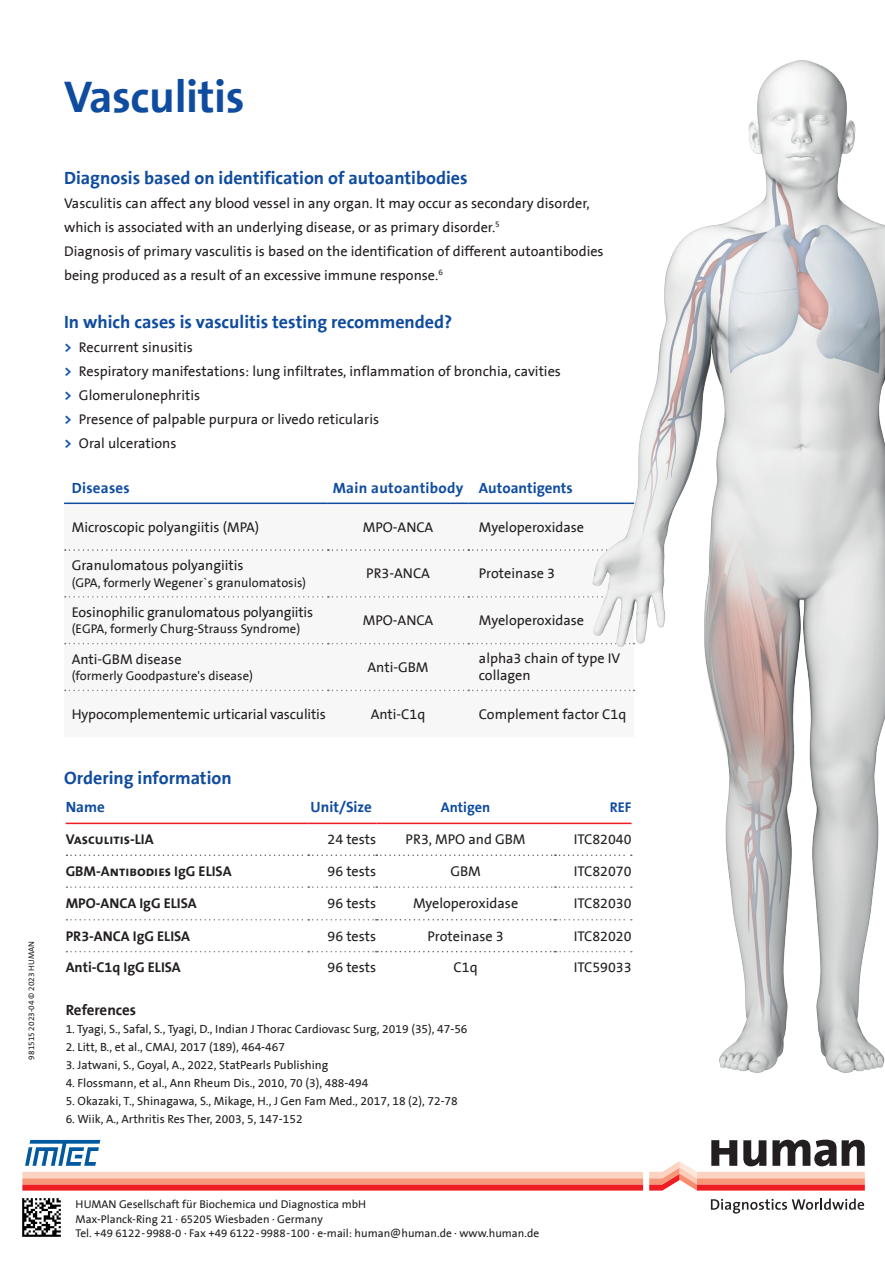
<style>
.page{position:relative;width:885px;height:1263px;background:#fff}
.page>*{position:absolute;margin:0;border:0;box-sizing:border-box;transform-origin:0 0}
.t1{font:700 45px "The Sans B7";letter-spacing:-.01em;color:#0f4ca0}
.t2{font:700 18px "The Sans B7";color:#0f4ca0}
.Human_Katalog___Tabe{font:700 15px "The Sans B7";letter-spacing:.005em;color:#0f4ca0}
.t3{font:700 15px "The Sans B7";color:#231f20}
.Human_Katalog___Tabe-2{font:14.25px/24px "The Sans B5 Plain";color:#231f20}
.Human_Katalog___Tabe-3{font:700 14.25px "The Sans B7";color:#231f20}
.Human_Katalog___Tabe-4{font:14.25px "The Sans Bold Caps";color:#231f20}
.Human_Katalog___Tabe-5{font:700 14.25px "The Sans B7";color:#0f4ca0}
.Human_Katalog___Tabe-6{font:12.75px "The Sans B5 Plain";color:#231f20}
.t4{font:12px "The Sans B5 Plain";color:#231f20}
.t5{font:11.4px "The Sans B5 Plain";color:#231f20}
.t6{font:8.25px "The Sans B5 Plain";color:#231f20}
.s1{font-family:"The Sans B7";font-weight:700;color:#0f4ca0}
.s2{font-family:"The Sans B7";font-weight:700}
.s3{font-family:"The Sans Bold Caps";font-weight:400}
</style>
<div class="page">
<svg style="left:710px;top:1198px;width:154px;height:15px"></svg>
<svg style="left:22px;top:1140px;width:842px;height:50px"></svg>
<img style="left:22px;top:1198px;width:39px;height:39px">
<hr style="left:66px;top:823px;width:242px;height:1px;background:#ee1d23">
<hr style="left:308px;top:823px;width:68px;height:1px;background:#ee1d23">
<svg style="left:66px;top:886px;width:325px;height:2px"></svg>
<svg style="left:66px;top:854px;width:325px;height:2px"></svg>
<svg style="left:66px;top:919px;width:325px;height:1px"></svg>
<svg style="left:66px;top:951px;width:325px;height:1px"></svg>
<hr style="left:376px;top:823px;width:179px;height:1px;background:#ee1d23">
<svg style="left:64px;top:504px;width:327px;height:188px"></svg>
<svg style="left:65px;top:690px;width:326px;height:1px"></svg>
<svg style="left:65px;top:596px;width:326px;height:2px"></svg>
<svg style="left:65px;top:643px;width:326px;height:1px"></svg>
<svg style="left:65px;top:549px;width:326px;height:2px"></svg>
<hr style="left:64px;top:502px;width:264px;height:2px;background:#0f4ca0">
<hr style="left:328px;top:502px;width:140px;height:2px;background:#0f4ca0">
<img style="left:391px;top:60px;width:493px;height:1013px">
<p class="t6" style="left:27px;top:1059px;width:120px;rotate:-90deg">981515 2023-04 © 2023 HUMAN</p>
<p class="t1" style="left:64px;top:73px;width:182px">Vasculitis</p>
<p class="t2" style="left:64px;top:169px;width:405px">Diagnosis based on identification of autoantibodies</p>
<p class="Human_Katalog___Tabe-2" style="left:64px;top:192px;width:541px">Vasculitis can affect any blood vessel in any organ. It may occur as secondary disorder, which is associated with an underlying disease, or as primary disorder.<sup>5<br></sup>Diagnosis of primary vasculitis is based on the identification of different autoantibodies being produced as a result of an excessive immune response.<sup>6</sup></p>
<p class="t2" style="left:64px;top:313px;width:390px">In which cases is vasculitis testing recommended?</p>
<p class="Human_Katalog___Tabe-2" style="left:64px;top:336px;width:130px"><span class="s1">&gt;</span> Recurrent sinusitis</p>
<p class="Human_Katalog___Tabe-2" style="left:64px;top:360px;width:498px"><span class="s1">&gt;</span> Respiratory manifestations: lung infiltrates, inflammation of bronchia, cavities</p>
<p class="Human_Katalog___Tabe-2" style="left:64px;top:384px;width:137px"><span class="s1">&gt;</span> Glomerulonephritis</p>
<p class="Human_Katalog___Tabe-2" style="left:64px;top:408px;width:316px"><span class="s1">&gt;</span> Presence of palpable purpura or livedo reticularis</p>
<p class="Human_Katalog___Tabe-2" style="left:64px;top:432px;width:114px"><span class="s1">&gt;</span> Oral ulcerations</p>
<p class="Human_Katalog___Tabe" style="left:72px;top:480px;width:60px">Diseases</p>
<p class="Human_Katalog___Tabe" style="left:333px;top:480px;width:132px">Main autoantibody</p>
<p class="Human_Katalog___Tabe" style="left:479px;top:480px;width:95px">Autoantigents</p>
<p class="Human_Katalog___Tabe-2" style="left:72px;top:515px;width:189px">Microscopic polyangiitis (MPA)</p>
<p class="Human_Katalog___Tabe-2" style="left:363px;top:515px;width:72px">MPO-ANCA</p>
<p class="Human_Katalog___Tabe-2" style="left:479px;top:515px;width:107px">Myeloperoxidase</p>
<p class="Human_Katalog___Tabe-2" style="left:72px;top:554px;width:173px">Granulomatous polyangiitis</p>
<p class="Human_Katalog___Tabe-6" style="left:72px;top:576px;width:236px">(GPA, formerly Wegener`s granulomatosis)</p>
<p class="Human_Katalog___Tabe-2" style="left:366px;top:562px;width:65px">PR3-ANCA</p>
<p class="Human_Katalog___Tabe-2" style="left:479px;top:562px;width:78px">Proteinase 3</p>
<p class="Human_Katalog___Tabe-2" style="left:72px;top:600px;width:243px">Eosinophilic granulomatous polyangiitis</p>
<p class="Human_Katalog___Tabe-6" style="left:72px;top:622px;width:230px">(EGPA, formerly Churg-Strauss Syndrome)</p>
<p class="Human_Katalog___Tabe-2" style="left:72px;top:647px;width:111px">Anti-GBM disease</p>
<p class="Human_Katalog___Tabe-6" style="left:72px;top:669px;width:183px">(formerly Goodpasture's disease)</p>
<p class="Human_Katalog___Tabe-2" style="left:363px;top:609px;width:72px">MPO-ANCA</p>
<p class="Human_Katalog___Tabe-2" style="left:479px;top:609px;width:107px">Myeloperoxidase</p>
<p class="Human_Katalog___Tabe-2" style="left:367px;top:655px;width:63px">Anti-GBM</p>
<p class="Human_Katalog___Tabe-2" style="left:479px;top:650px;width:143px;line-height:17.1px">alpha3 chain of type IV collagen</p>
<p class="Human_Katalog___Tabe-2" style="left:72px;top:702px;width:256px">Hypocomplementemic urticarial vasculitis</p>
<p class="Human_Katalog___Tabe-2" style="left:371px;top:702px;width:56px">Anti-C1q</p>
<p class="Human_Katalog___Tabe-2" style="left:479px;top:702px;width:149px">Complement factor C1q</p>
<p class="t2" style="left:64px;top:769px;width:169px">Ordering information</p>
<p class="Human_Katalog___Tabe" style="left:66px;top:799px;width:41px">Name</p>
<p class="Human_Katalog___Tabe" style="left:310px;top:799px;width:63px">Unit/Size</p>
<p class="Human_Katalog___Tabe-5" style="left:441px;top:800px;width:51px">Antigen</p>
<p class="Human_Katalog___Tabe-5" style="left:609px;top:800px;width:23px">REF</p>
<p class="Human_Katalog___Tabe-4" style="left:66px;top:832px;width:89px">Vasculitis-LIA</p>
<p class="Human_Katalog___Tabe-2" style="left:327px;top:828px;width:50px">24 tests</p>
<p class="Human_Katalog___Tabe-2" style="left:405px;top:828px;width:121px">PR3, MPO and GBM</p>
<p class="Human_Katalog___Tabe-2" style="left:573px;top:828px;width:59px">ITC82040</p>
<p class="Human_Katalog___Tabe-4" style="left:66px;top:864px;width:167px">GBM-Antibodies <span class="s2">IgG</span> ELISA</p>
<p class="Human_Katalog___Tabe-2" style="left:327px;top:860px;width:50px">96 tests</p>
<p class="Human_Katalog___Tabe-2" style="left:450px;top:860px;width:32px">GBM</p>
<p class="Human_Katalog___Tabe-2" style="left:573px;top:860px;width:59px">ITC82070</p>
<p class="Human_Katalog___Tabe-3" style="left:66px;top:896px;width:133px">MPO-ANCA IgG <span class="s3">ELISA</span></p>
<p class="Human_Katalog___Tabe-2" style="left:327px;top:892px;width:50px">96 tests</p>
<p class="Human_Katalog___Tabe-2" style="left:413px;top:892px;width:107px">Myeloperoxidase</p>
<p class="Human_Katalog___Tabe-2" style="left:573px;top:892px;width:59px">ITC82030</p>
<p class="Human_Katalog___Tabe-3" style="left:66px;top:928px;width:126px">PR3-ANCA IgG <span class="s3">ELISA</span></p>
<p class="Human_Katalog___Tabe-2" style="left:327px;top:924px;width:50px">96 tests</p>
<p class="Human_Katalog___Tabe-2" style="left:427px;top:924px;width:78px">Proteinase 3</p>
<p class="Human_Katalog___Tabe-2" style="left:573px;top:924px;width:59px">ITC82020</p>
<p class="Human_Katalog___Tabe-3" style="left:66px;top:960px;width:117px">Anti-C1q IgG <span class="s3">ELISA</span></p>
<p class="Human_Katalog___Tabe-2" style="left:327px;top:956px;width:50px">96 tests</p>
<p class="Human_Katalog___Tabe-2" style="left:453px;top:956px;width:26px">C1q</p>
<p class="Human_Katalog___Tabe-2" style="left:573px;top:956px;width:59px">ITC59033</p>
<p class="t3" style="left:66px;top:1002px;width:72px">References</p>
<p class="t4" style="left:66px;top:1022px;width:403px">1. Tyagi, S., Safal, S., Tyagi, D., Indian J Thorac Cardiovasc Surg, 2019 (35), 47-56</p>
<p class="t4" style="left:66px;top:1040px;width:221px">2. Litt, B., et al., CMAJ, 2017 (189), 464-467</p>
<p class="t4" style="left:66px;top:1058px;width:264px">3. Jatwani, S., Goyal, A., 2022, StatPearls Publishing</p>
<p class="t4" style="left:66px;top:1076px;width:304px">4. Flossmann, et al., Ann Rheum Dis., 2010, 70 (3), 488-494</p>
<p class="t4" style="left:66px;top:1094px;width:393px">5. Okazaki, T., Shinagawa, S., Mikage, H., J Gen Fam Med., 2017, 18 (2), 72-78</p>
<p class="t4" style="left:66px;top:1112px;width:238px">6. Wiik, A., Arthritis Res Ther, 2003, 5, 147-152</p>
<p class="t5" style="left:76px;top:1198px;width:292px">HUMAN Gesellschaft für Biochemica und Diagnostica mbH</p>
<p class="t5" style="left:76px;top:1213px;width:249px">Max-Planck-Ring 21 · 65205 Wiesbaden · Germany</p>
<p class="t5" style="left:76px;top:1227px;width:465px">Tel. +49 6122-9988-0 · Fax +49 6122-9988-100 · e-mail: human@human.de · www.human.de</p>
</div>
